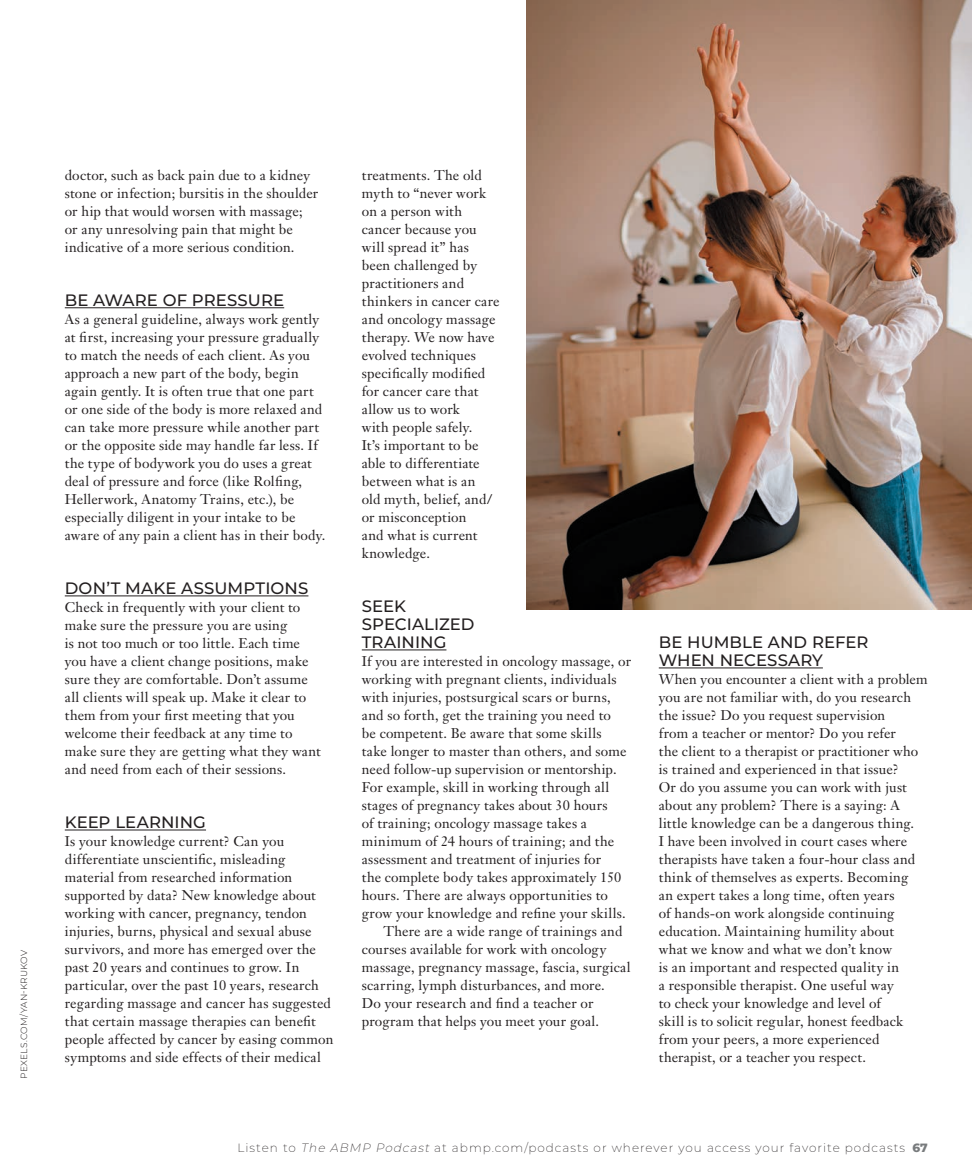
<style>
.page{position:relative;width:972px;height:1175px;background:#fff}
.page>*{position:absolute;margin:0;border:0;box-sizing:border-box;transform-origin:0 0}
.t1{font:500 16.5px/18px "Montserrat";color:#231f20}
.t2{font:13.8px/18px "Janson Text";letter-spacing:.015em;color:#231f20}
.t3{font:200 12px "Montserrat";letter-spacing:.085em;color:#231f20}
.t4{font:300 9px "Montserrat";letter-spacing:.01em;color:#231f20}
.s1{font-style:italic}
.s2{font-weight:800;color:#787b7d}
</style>
<div class="page">
<hr style="left:362px;top:649px;width:84px;height:1px;background:#231f20">
<hr style="left:65px;top:307px;width:219px;height:1px;background:#231f20">
<hr style="left:65px;top:595px;width:243px;height:1px;background:#231f20">
<hr style="left:65px;top:829px;width:141px;height:1px;background:#231f20">
<hr style="left:659px;top:667px;width:164px;height:1px;background:#231f20">
<img style="left:527px;top:0;width:445px;height:609px">
<p class="t4" style="left:18px;top:1078px;width:130px;rotate:-90deg">PEXELS.COM/YAN-KRUKOV</p>
<p class="t2" style="left:65px;top:166px;width:255px">doctor, such as back pain due to a kidney stone or infection; bursitis in the shoulder or hip that would worsen with massage; or any unresolving pain that might be indicative of a more serious condition.</p>
<p class="t1" style="left:65px;top:290px;width:221px">BE AWARE OF PRESSURE</p>
<p class="t2" style="left:65px;top:310px;width:262px">As a general guideline, always work gently at first, increasing your pressure gradually to match the needs of each client. As you approach a new part of the body, begin again gently. It is often true that one part or one side of the body is more relaxed and can take more pressure while another part or the opposite side may handle far less. If the type of bodywork you do uses a great deal of pressure and force (like Rolfing, Hellerwork, Anatomy Trains, etc.), be especially diligent in your intake to be aware of any pain a client has in their body.</p>
<p class="t1" style="left:65px;top:578px;width:245px">DON’T MAKE ASSUMPTIONS</p>
<p class="t2" style="left:65px;top:598px;width:258px">Check in frequently with your client to make sure the pressure you are using<br>is not too much or too little. Each time you have a client change positions, make sure they are comfortable. Don’t assume all clients will speak up. Make it clear to them from your first meeting that you welcome their feedback at any time to make sure they are getting what they want and need from each of their sessions.</p>
<p class="t1" style="left:65px;top:812px;width:143px">KEEP LEARNING</p>
<p class="t2" style="left:65px;top:832px;width:270px">Is your knowledge current? Can you differentiate unscientific, misleading material from researched information supported by data? New knowledge about working with cancer, pregnancy, tendon injuries, burns, physical and sexual abuse survivors, and more has emerged over the past 20 years and continues to grow. In particular, over the past 10 years, research regarding massage and cancer has suggested that certain massage therapies can benefit people affected by cancer by easing common symptoms and side effects of their medical</p>
<p class="t2" style="left:362px;top:166px;width:139px">treatments. The old myth to “never work on a person with cancer because you will spread it” has been challenged by practitioners and thinkers in cancer care and oncology massage therapy. We now have evolved techniques specifically modified for cancer care that allow us to work<br>with people safely.<br>It’s important to be able to differentiate between what is an<br>old myth, belief, and/ or misconception<br>and what is current knowledge.</p>
<p class="t1" style="left:362px;top:596px;width:114px">SEEK<br>SPECIALIZED<br>TRAINING</p>
<p class="t2" style="left:362px;top:652px;width:271px">If you are interested in oncology massage, or</p>
<p class="t2" style="left:362px;top:670px;width:256px">working with pregnant clients, individuals</p>
<p class="t2" style="left:362px;top:688px;width:250px">with injuries, postsurgical scars or burns,</p>
<p class="t2" style="left:362px;top:706px;width:251px">and so forth, get the training you need to</p>
<p class="t2" style="left:362px;top:724px;width:241px">be competent. Be aware that some skills</p>
<p class="t2" style="left:362px;top:742px;width:266px">take longer to master than others, and some</p>
<p class="t2" style="left:362px;top:760px;width:256px">need follow-up supervision or mentorship.</p>
<p class="t2" style="left:362px;top:778px;width:249px">For example, skill in working through all</p>
<p class="t2" style="left:362px;top:796px;width:247px">stages of pregnancy takes about 30 hours</p>
<p class="t2" style="left:362px;top:814px;width:227px">of training; oncology massage takes a</p>
<p class="t2" style="left:362px;top:832px;width:254px">minimum of 24 hours of training; and the</p>
<p class="t2" style="left:362px;top:850px;width:241px">assessment and treatment of injuries for</p>
<p class="t2" style="left:362px;top:868px;width:261px">the complete body takes approximately 150</p>
<p class="t2" style="left:362px;top:886px;width:248px">hours. There are always opportunities to</p>
<p class="t2" style="left:362px;top:904px;width:266px">grow your knowledge and refine your skills.</p>
<p class="t2" style="left:383px;top:922px;width:241px">There are a wide range of trainings and</p>
<p class="t2" style="left:362px;top:940px;width:246px">courses available for work with oncology</p>
<p class="t2" style="left:362px;top:958px;width:270px">massage, pregnancy massage, fascia, surgical</p>
<p class="t2" style="left:362px;top:976px;width:245px">scarring, lymph disturbances, and more.</p>
<p class="t2" style="left:362px;top:994px;width:233px">Do your research and find a teacher or</p>
<p class="t2" style="left:362px;top:1012px;width:239px">program that helps you meet your goal.</p>
<p class="t1" style="left:659px;top:632px;width:211px">BE HUMBLE AND REFER<br>WHEN NECESSARY</p>
<p class="t2" style="left:659px;top:670px;width:270px">When you encounter a client with a problem you are not familiar with, do you research the issue? Do you request supervision<br>from a teacher or mentor? Do you refer<br>the client to a therapist or practitioner who is trained and experienced in that issue?<br>Or do you assume you can work with just about any problem? There is a saying: A little knowledge can be a dangerous thing.<br>I have been involved in court cases where therapists have taken a four-hour class and think of themselves as experts. Becoming<br>an expert takes a long time, often years<br>of hands-on work alongside continuing education. Maintaining humility about<br>what we know and what we don’t know<br>is an important and respected quality in<br>a responsible therapist. One useful way<br>to check your knowledge and level of<br>skill is to solicit regular, honest feedback from your peers, a more experienced therapist, or a teacher you respect.</p>
<p class="t3" style="left:238px;top:1139px;width:692px">Listen to <span class="s1">The ABMP Podcast</span> at abmp.com/podcasts or wherever you access your favorite podcasts <span class="s2">67</span></p>
</div>
